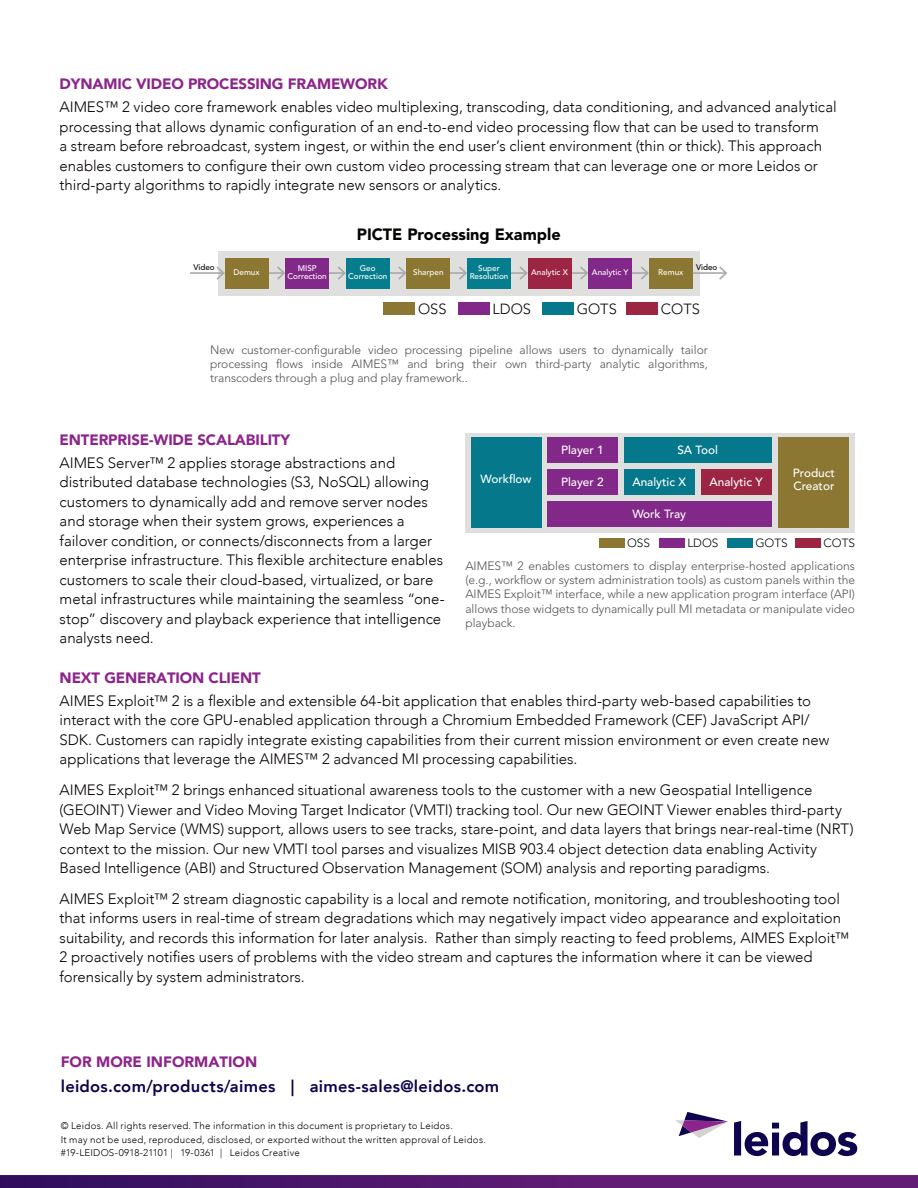
<style>
.page{position:relative;width:918px;height:1188px;background:#fff}
.page>*{position:absolute;margin:0;border:0;box-sizing:border-box;transform-origin:0 0}
.t1{font:800 16.5px "Avenir";letter-spacing:.02em;color:#0a024e}
.t2{font:900 16.2px "Avenir LT Std";color:#040503}
.t3{font:300 15px/19.5px "Avenir";color:#080302}
.t4{font:900 15px "Avenir";letter-spacing:-.01em;color:#8d248b}
.t5{font:300 14.7px "Avenir LT Std";color:#040503}
.t6{font:300 12px/14.4px "Avenir LT Std";color:#545151;text-align:justify}
.t7{font:500 11.85px/12.5px "Avenir LT Std";color:#fff}
.t8{font:300 11.85px "Avenir LT Std";color:#040503}
.t9{font:300 9.75px/13.5px "Avenir";letter-spacing:.025em;color:#080302}
.t10{font:500 8.1px/8.1px "Avenir LT Std";color:#fff;text-align:center}
.t11{font:500 8.1px "Avenir LT Std";color:#040503}
</style>
<div class="page">
<svg style="left:734px;top:1121px;width:123px;height:35px"></svg>
<svg style="left:675px;top:1112px;width:53px;height:26px"></svg>
<svg style="left:0;top:1175px;width:918px;height:13px;background:#51186e"></svg>
<div style="left:599px;top:538px;width:25px;height:10px;background:#8b7731"></div>
<div style="left:660px;top:538px;width:25px;height:10px;background:#822888"></div>
<div style="left:728px;top:538px;width:25px;height:10px;background:#05788c"></div>
<div style="left:796px;top:538px;width:25px;height:10px;background:#9b2543"></div>
<div style="left:465px;top:433px;width:390px;height:100px;background:#dfe0de"></div>
<div style="left:471px;top:437px;width:71px;height:90px;background:#05788c"></div>
<div style="left:547px;top:437px;width:71px;height:26px;background:#822888"></div>
<div style="left:624px;top:437px;width:148px;height:26px;background:#05788c"></div>
<div style="left:778px;top:437px;width:71px;height:90px;background:#8b7731"></div>
<div style="left:547px;top:469px;width:71px;height:26px;background:#822888"></div>
<div style="left:547px;top:502px;width:225px;height:25px;background:#822888"></div>
<div style="left:624px;top:469px;width:71px;height:26px;background:#05788c"></div>
<div style="left:701px;top:469px;width:71px;height:26px;background:#9b2543"></div>
<div style="left:218px;top:251px;width:482px;height:44px;background:#dfe0de"></div>
<hr style="left:588px;top:272px;width:59px;height:2px;background:#a7a9ac">
<svg style="left:641px;top:266px;width:8px;height:14px"></svg>
<hr style="left:528px;top:272px;width:59px;height:2px;background:#a7a9ac">
<svg style="left:580px;top:266px;width:8px;height:14px"></svg>
<hr style="left:467px;top:272px;width:59px;height:2px;background:#a7a9ac">
<svg style="left:519px;top:266px;width:9px;height:14px"></svg>
<hr style="left:407px;top:272px;width:58px;height:2px;background:#a7a9ac">
<svg style="left:459px;top:266px;width:8px;height:14px"></svg>
<hr style="left:346px;top:272px;width:59px;height:2px;background:#a7a9ac">
<svg style="left:398px;top:266px;width:9px;height:14px"></svg>
<hr style="left:285px;top:272px;width:59px;height:2px;background:#a7a9ac">
<svg style="left:338px;top:266px;width:8px;height:14px"></svg>
<hr style="left:225px;top:272px;width:59px;height:2px;background:#a7a9ac">
<svg style="left:277px;top:266px;width:8px;height:14px"></svg>
<hr style="left:190px;top:272px;width:33px;height:2px;background:#a7a9ac">
<svg style="left:216px;top:266px;width:9px;height:14px"></svg>
<div style="left:225px;top:258px;width:43px;height:31px;background:#8b7731"></div>
<div style="left:285px;top:258px;width:44px;height:31px;background:#822888"></div>
<div style="left:346px;top:258px;width:44px;height:31px;background:#067d8d"></div>
<div style="left:467px;top:258px;width:44px;height:31px;background:#067d8d"></div>
<div style="left:588px;top:258px;width:44px;height:31px;background:#822888"></div>
<div style="left:528px;top:258px;width:44px;height:31px;background:#9b2543"></div>
<div style="left:407px;top:258px;width:43px;height:31px;background:#8b7731"></div>
<div style="left:649px;top:258px;width:44px;height:31px;background:#8b7731"></div>
<hr style="left:693px;top:272px;width:33px;height:2px;background:#a7a9ac">
<svg style="left:719px;top:266px;width:8px;height:14px"></svg>
<div style="left:384px;top:303px;width:31px;height:12px;background:#8b7731"></div>
<div style="left:458px;top:303px;width:31px;height:12px;background:#822888"></div>
<div style="left:542px;top:303px;width:31px;height:12px;background:#05788c"></div>
<div style="left:627px;top:303px;width:31px;height:12px;background:#9b2543"></div>
<p class="t4" style="left:60px;top:71px;width:330px">DYNAMIC VIDEO PROCESSING FRAMEWORK</p>
<p class="t3" style="left:60px;top:97px;width:779px">AIMES™ 2 video core framework enables video multiplexing, transcoding, data conditioning, and advanced analytical processing that allows dynamic configuration of an end-to-end video processing flow that can be used to transform<br>a stream before rebroadcast, system ingest, or within the end user’s client environment (thin or thick). This approach enables customers to configure their own custom video processing stream that can leverage one or more Leidos or third-party algorithms to rapidly integrate new sensors or analytics.</p>
<p class="t2" style="left:357px;top:225px;width:205px">PICTE Processing Example</p>
<p class="t11" style="left:193px;top:263px;width:23px">Video</p>
<p class="t11" style="left:696px;top:263px;width:23px">Video</p>
<p class="t5" style="left:418px;top:300px;width:30px">OSS</p>
<p class="t5" style="left:493px;top:300px;width:40px">LDOS</p>
<p class="t5" style="left:577px;top:300px;width:42px">GOTS</p>
<p class="t5" style="left:661px;top:300px;width:41px">COTS</p>
<p class="t10" style="left:233px;top:269px;width:28px">Demux</p>
<p class="t10" style="left:288px;top:265px;width:41px">MISP<br>Correction</p>
<p class="t10" style="left:348px;top:265px;width:41px">Geo<br>Correction</p>
<p class="t10" style="left:470px;top:265px;width:40px">Super<br>Resolution</p>
<p class="t10" style="left:413px;top:269px;width:32px">Sharpen</p>
<p class="t10" style="left:531px;top:269px;width:38px">Analytic X</p>
<p class="t10" style="left:592px;top:269px;width:38px">Analytic Y</p>
<p class="t10" style="left:658px;top:269px;width:27px">Remux</p>
<p class="t6" style="left:210px;top:342px;width:499px">New customer-configurable video processing pipeline allows users to dynamically tailor processing flows inside AIMES™ and bring their own third-party analytic algorithms, transcoders through a plug and play framework..</p>
<p class="t4" style="left:60px;top:426px;width:232px">ENTERPRISE-WIDE SCALABILITY</p>
<p class="t3" style="left:60px;top:453px;width:387px">AIMES Server™ 2 applies storage abstractions and distributed database technologies (S3, NoSQL) allowing customers to dynamically add and remove server nodes and storage when their system grows, experiences a failover condition, or connects/disconnects from a larger enterprise infrastructure. This flexible architecture enables customers to scale their cloud-based, virtualized, or bare metal infrastructures while maintaining the seamless “one&shy;stop” discovery and playback experience that intelligence analysts need.</p>
<p class="t4" style="left:60px;top:665px;width:203px">NEXT GENERATION CLIENT</p>
<p class="t3" style="left:60px;top:691px;width:771px">AIMES Exploit™ 2 is a flexible and extensible 64-bit application that enables third-party web-based capabilities to interact with the core GPU-enabled application through a Chromium Embedded Framework (CEF) JavaScript API/ SDK. Customers can rapidly integrate existing capabilities from their current mission environment or even create new applications that leverage the AIMES™ 2 advanced MI processing capabilities.</p>
<p class="t3" style="left:60px;top:780px;width:796px">AIMES Exploit™ 2 brings enhanced situational awareness tools to the customer with a new Geospatial Intelligence (GEOINT) Viewer and Video Moving Target Indicator (VMTI) tracking tool. Our new GEOINT Viewer enables third-party Web Map Service (WMS) support, allows users to see tracks, stare-point, and data layers that brings near-real-time (NRT) context to the mission. Our new VMTI tool parses and visualizes MISB 903.4 object detection data enabling Activity Based Intelligence (ABI) and Structured Observation Management (SOM) analysis and reporting paradigms.</p>
<p class="t3" style="left:60px;top:889px;width:791px">AIMES Exploit™ 2 stream diagnostic capability is a local and remote notification, monitoring, and troubleshooting tool that informs users in real-time of stream degradations which may negatively impact video appearance and exploitation suitability, and records this information for later analysis. Rather than simply reacting to feed problems, AIMES Exploit™ 2 proactively notifies users of problems with the video stream and captures the information where it can be viewed forensically by system administrators.</p>
<p class="t7" style="left:561px;top:444px;width:44px">Player 1</p>
<p class="t7" style="left:677px;top:444px;width:42px">SA Tool</p>
<p class="t7" style="left:793px;top:467px;width:44px">Product<br>Creator</p>
<p class="t7" style="left:481px;top:473px;width:52px">Workflow</p>
<p class="t7" style="left:561px;top:476px;width:44px">Player 2</p>
<p class="t7" style="left:632px;top:476px;width:55px">Analytic X</p>
<p class="t7" style="left:709px;top:476px;width:55px">Analytic Y</p>
<p class="t7" style="left:632px;top:508px;width:55px">Work Tray</p>
<p class="t8" style="left:627px;top:536px;width:25px">OSS</p>
<p class="t8" style="left:687px;top:536px;width:33px">LDOS</p>
<p class="t8" style="left:755px;top:536px;width:34px">GOTS</p>
<p class="t8" style="left:824px;top:536px;width:33px">COTS</p>
<p class="t6" style="left:465px;top:558px;width:391px">AIMES™ 2 enables customers to display enterprise-hosted applications (e.g., workflow or system administration tools) as custom panels within the AIMES Exploit™ interface, while a new application program interface (API) allows those widgets to dynamically pull MI metadata or manipulate video playback.</p>
<p class="t4" style="left:61px;top:1049px;width:198px">FOR MORE INFORMATION</p>
<p class="t1" style="left:61px;top:1074px;width:440px">leidos.com/products/aimes | aimes-sales@leidos.com</p>
<p class="t9" style="left:61px;top:1119px;width:427px">© Leidos. All rights reserved. The information in this document is proprietary to Leidos.<br>It may not be used, reproduced, disclosed, or exported without the written approval of Leidos. #19-LEIDOS-0918-21101 | 19-0361 | Leidos Creative</p>
</div>
